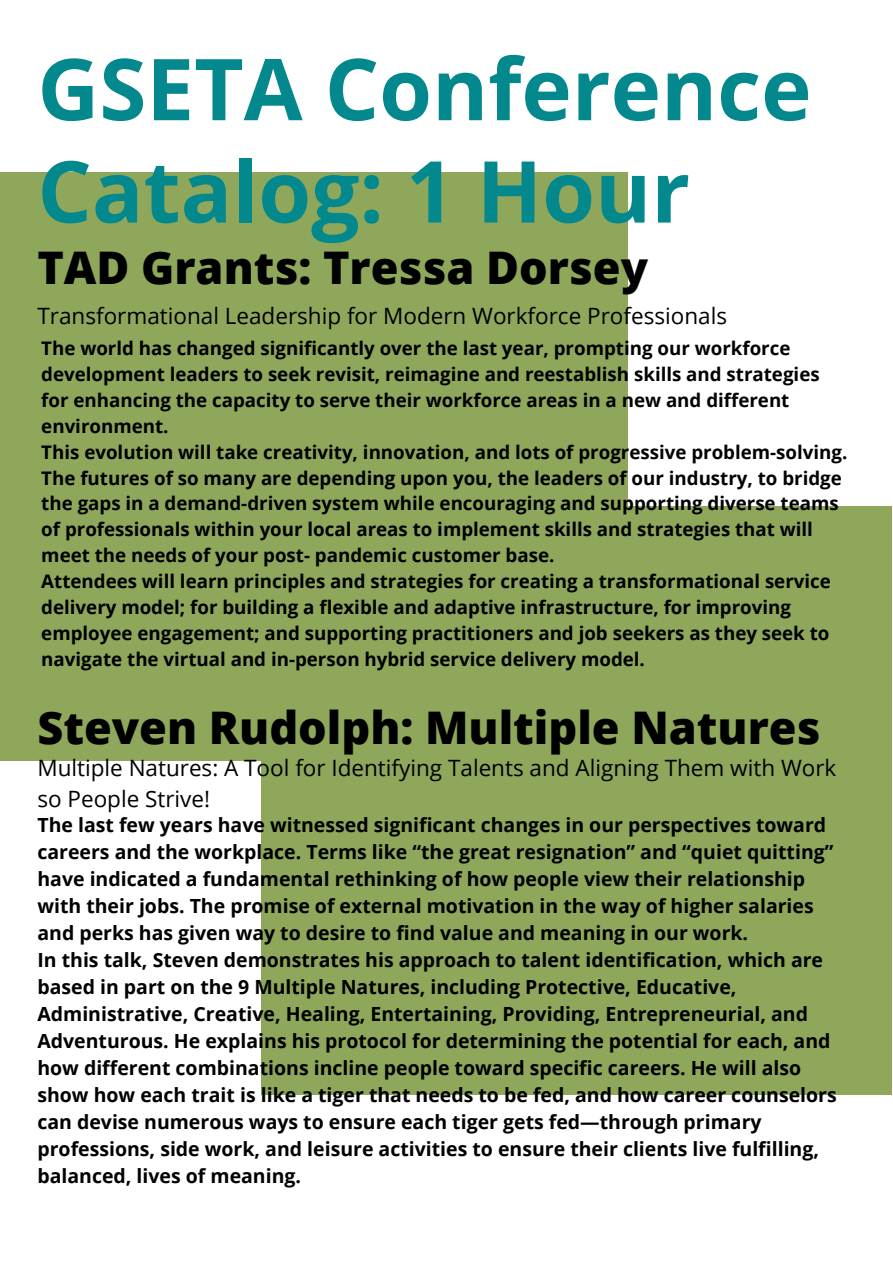
<style>
.page{position:relative;width:893px;height:1264px;background:#fff}
.page>*{position:absolute;margin:0;border:0;box-sizing:border-box;transform-origin:0 0}
.t1{font:700 85.5px/102.3px "Open Sans";color:#03888d}
.t2{font:800 45px "Open Sans";color:#000}
.t3{font:22.5px/31.5px "Open Sans";color:#000}
.t4{font:700 19.5px/27px "Open Sans";color:#000}
.t5{font:700 18.75px/25.8px "Open Sans";color:#000}
</style>
<div class="page">
<div style="left:261px;top:506px;width:631px;height:588px;background:#8ea75b"></div>
<div style="left:0;top:172px;width:627px;height:588px;background:#8ea75b"></div>
<h1 class="t1" style="left:37px;top:36px;width:775px">GSETA Conference<br>Catalog: 1 Hour</h1>
<h2 class="t2" style="left:37px;top:236px;width:612px">TAD Grants: Tressa Dorsey</h2>
<p class="t3" style="left:37px;top:299px;width:691px">Transformational Leadership for Modern Workforce Professionals</p>
<p class="t5" style="left:41px;top:335px;width:807px">The world has changed significantly over the last year, prompting our workforce development leaders to seek revisit, reimagine and reestablish skills and strategies for enhancing the capacity to serve their workforce areas in a new and different environment.<br>This evolution will take creativity, innovation, and lots of progressive problem-solving.<br>The futures of so many are depending upon you, the leaders of our industry, to bridge the gaps in a demand-driven system while encouraging and supporting diverse teams of professionals within your local areas to implement skills and strategies that will meet the needs of your post- pandemic customer base.<br>Attendees will learn principles and strategies for creating a transformational service delivery model; for building a flexible and adaptive infrastructure, for improving employee engagement; and supporting practitioners and job seekers as they seek to navigate the virtual and in-person hybrid service delivery model.</p>
<h2 class="t2" style="left:37px;top:696px;width:784px">Steven Rudolph: Multiple Natures</h2>
<p class="t3" style="left:37px;top:751px;width:800px">Multiple Natures: A Tool for Identifying Talents and Aligning Them with Work so People Strive!</p>
<p class="t4" style="left:37px;top:811px;width:800px">The last few years have witnessed significant changes in our perspectives toward careers and the workplace. Terms like “the great resignation” and “quiet quitting” have indicated a fundamental rethinking of how people view their relationship with their jobs. The promise of external motivation in the way of higher salaries and perks has given way to desire to find value and meaning in our work.<br>In this talk, Steven demonstrates his approach to talent identification, which are based in part on the 9 Multiple Natures, including Protective, Educative, Administrative, Creative, Healing, Entertaining, Providing, Entrepreneurial, and Adventurous. He explains his protocol for determining the potential for each, and how different combinations incline people toward specific careers. He will also show how each trait is like a tiger that needs to be fed, and how career counselors can devise numerous ways to ensure each tiger gets fed—through primary professions, side work, and leisure activities to ensure their clients live fulfilling, balanced, lives of meaning.</p>
</div>
